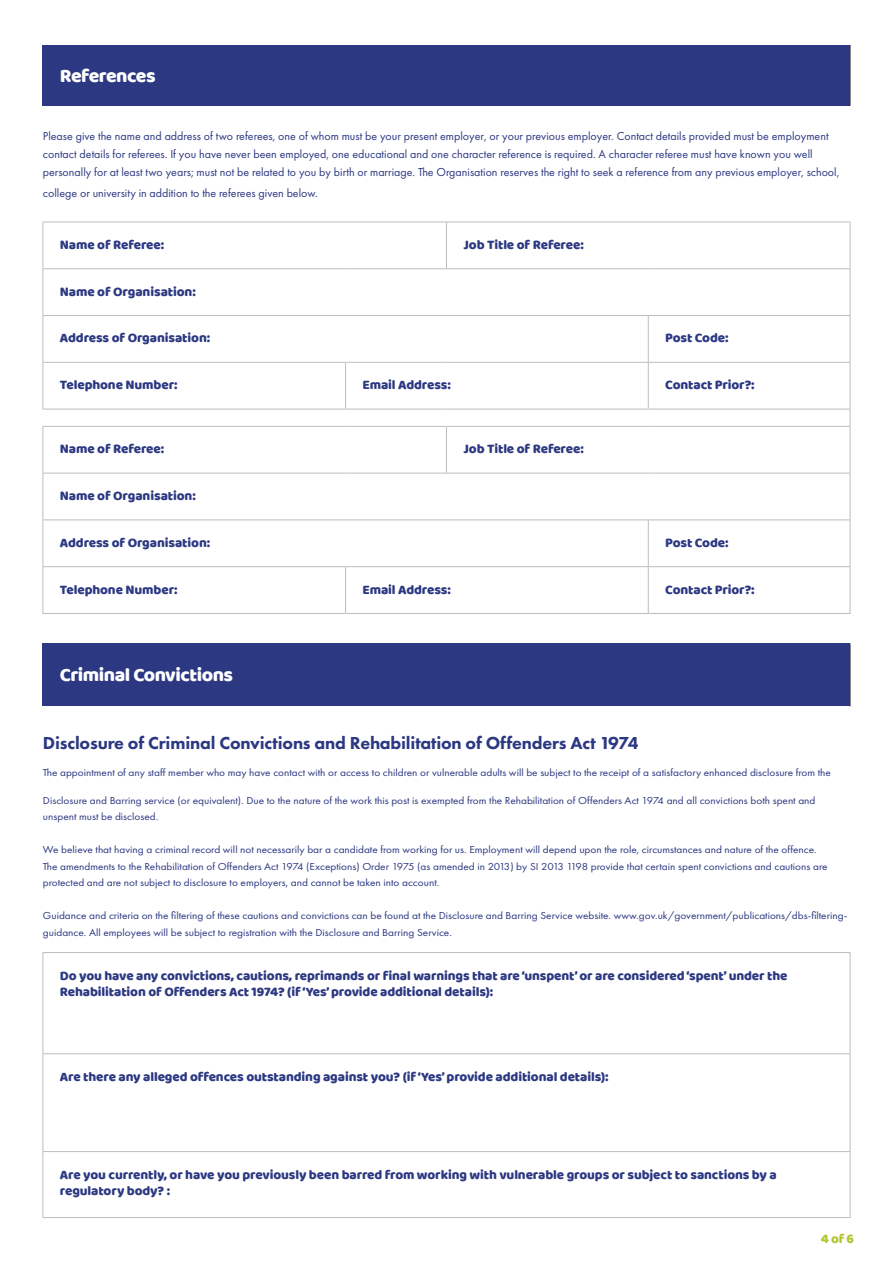
<style>
.page{position:relative;width:893px;height:1263px;background:#fff}
.page>*{position:absolute;margin:0;border:0;box-sizing:border-box;transform-origin:0 0}
.t1{font:19.5px "Baloo Tamma";letter-spacing:-.025em;color:#fff}
.t2{font:800 18px "Futura PT";letter-spacing:-.01em;color:#2c3882}
.t3{font:13.5px/16.2px "Baloo Tamma";letter-spacing:-.01em;color:#2c3882}
.t4{font:13.5px "Baloo Tamma";color:#b3c62f}
.t5{font:12px/18px "Futura PT";color:#2c3882}
.t6{font:10.5px/16.5px "Futura PT";color:#2c3882;scale:1.07 1}
</style>
<div class="page">
<div style="left:43px;top:644px;width:807px;height:62px;background:#2c3882"></div>
<hr style="left:850px;top:644px;width:1px;height:62px;background:#383938">
<hr style="left:43px;top:952px;width:807px;height:1px;background:#bcbdc0">
<hr style="left:43px;top:953px;width:1px;height:100px;background:#bcbdc0">
<hr style="left:850px;top:953px;width:1px;height:100px;background:#bcbdc0">
<hr style="left:43px;top:1053px;width:807px;height:1px;background:#bcbdc0">
<hr style="left:43px;top:1054px;width:1px;height:97px;background:#bcbdc0">
<hr style="left:850px;top:1054px;width:1px;height:97px;background:#bcbdc0">
<hr style="left:43px;top:1151px;width:807px;height:1px;background:#bcbdc0">
<hr style="left:43px;top:1152px;width:1px;height:65px;background:#bcbdc0">
<hr style="left:850px;top:1152px;width:1px;height:65px;background:#bcbdc0">
<hr style="left:43px;top:1217px;width:807px;height:1px;background:#bcbdc0">
<div style="left:43px;top:45px;width:807px;height:61px;background:#2c3882"></div>
<hr style="left:850px;top:45px;width:1px;height:61px;background:#383938">
<hr style="left:43px;top:222px;width:303px;height:1px;background:#bcbdc0">
<hr style="left:43px;top:222px;width:1px;height:46px;background:#bcbdc0">
<hr style="left:346px;top:222px;width:100px;height:1px;background:#bcbdc0">
<hr style="left:446px;top:222px;width:202px;height:1px;background:#bcbdc0">
<hr style="left:446px;top:222px;width:1px;height:46px;background:#bcbdc0">
<hr style="left:648px;top:222px;width:202px;height:1px;background:#bcbdc0">
<hr style="left:850px;top:222px;width:1px;height:46px;background:#bcbdc0">
<hr style="left:43px;top:268px;width:303px;height:1px;background:#bcbdc0">
<hr style="left:43px;top:269px;width:1px;height:46px;background:#bcbdc0">
<hr style="left:346px;top:268px;width:100px;height:1px;background:#bcbdc0">
<hr style="left:446px;top:268px;width:202px;height:1px;background:#bcbdc0">
<hr style="left:648px;top:268px;width:202px;height:1px;background:#bcbdc0">
<hr style="left:850px;top:269px;width:1px;height:46px;background:#bcbdc0">
<hr style="left:43px;top:315px;width:303px;height:1px;background:#bcbdc0">
<hr style="left:43px;top:316px;width:1px;height:46px;background:#bcbdc0">
<hr style="left:346px;top:315px;width:100px;height:1px;background:#bcbdc0">
<hr style="left:446px;top:315px;width:202px;height:1px;background:#bcbdc0">
<hr style="left:648px;top:315px;width:202px;height:1px;background:#bcbdc0">
<hr style="left:648px;top:316px;width:1px;height:46px;background:#bcbdc0">
<hr style="left:850px;top:316px;width:1px;height:46px;background:#bcbdc0">
<hr style="left:43px;top:362px;width:303px;height:1px;background:#bcbdc0">
<hr style="left:43px;top:363px;width:1px;height:46px;background:#bcbdc0">
<hr style="left:346px;top:362px;width:100px;height:1px;background:#bcbdc0">
<hr style="left:345px;top:363px;width:1px;height:46px;background:#bcbdc0">
<hr style="left:446px;top:362px;width:202px;height:1px;background:#bcbdc0">
<hr style="left:648px;top:362px;width:202px;height:1px;background:#bcbdc0">
<hr style="left:648px;top:363px;width:1px;height:46px;background:#bcbdc0">
<hr style="left:850px;top:363px;width:1px;height:46px;background:#bcbdc0">
<hr style="left:43px;top:409px;width:303px;height:1px;background:#bcbdc0">
<hr style="left:346px;top:409px;width:100px;height:1px;background:#bcbdc0">
<hr style="left:446px;top:409px;width:202px;height:1px;background:#bcbdc0">
<hr style="left:648px;top:409px;width:202px;height:1px;background:#bcbdc0">
<svg style="left:850px;top:409px;width:1px;height:17px"></svg>
<hr style="left:43px;top:426px;width:303px;height:1px;background:#bcbdc0">
<hr style="left:43px;top:427px;width:1px;height:46px;background:#bcbdc0">
<hr style="left:346px;top:426px;width:100px;height:1px;background:#bcbdc0">
<hr style="left:446px;top:426px;width:202px;height:1px;background:#bcbdc0">
<hr style="left:446px;top:427px;width:1px;height:46px;background:#bcbdc0">
<hr style="left:648px;top:426px;width:202px;height:1px;background:#bcbdc0">
<hr style="left:850px;top:427px;width:1px;height:46px;background:#bcbdc0">
<hr style="left:43px;top:473px;width:303px;height:1px;background:#bcbdc0">
<hr style="left:43px;top:473px;width:1px;height:46px;background:#bcbdc0">
<hr style="left:346px;top:473px;width:100px;height:1px;background:#bcbdc0">
<hr style="left:446px;top:473px;width:202px;height:1px;background:#bcbdc0">
<hr style="left:648px;top:473px;width:202px;height:1px;background:#bcbdc0">
<hr style="left:850px;top:473px;width:1px;height:46px;background:#bcbdc0">
<hr style="left:43px;top:519px;width:303px;height:1px;background:#bcbdc0">
<hr style="left:43px;top:520px;width:1px;height:46px;background:#bcbdc0">
<hr style="left:346px;top:519px;width:100px;height:1px;background:#bcbdc0">
<hr style="left:446px;top:519px;width:202px;height:1px;background:#bcbdc0">
<hr style="left:648px;top:519px;width:202px;height:1px;background:#bcbdc0">
<hr style="left:648px;top:520px;width:1px;height:46px;background:#bcbdc0">
<hr style="left:850px;top:520px;width:1px;height:46px;background:#bcbdc0">
<hr style="left:43px;top:566px;width:303px;height:1px;background:#bcbdc0">
<hr style="left:43px;top:567px;width:1px;height:46px;background:#bcbdc0">
<hr style="left:346px;top:566px;width:100px;height:1px;background:#bcbdc0">
<hr style="left:345px;top:567px;width:1px;height:46px;background:#bcbdc0">
<hr style="left:446px;top:566px;width:202px;height:1px;background:#bcbdc0">
<hr style="left:648px;top:566px;width:202px;height:1px;background:#bcbdc0">
<hr style="left:648px;top:567px;width:1px;height:46px;background:#bcbdc0">
<hr style="left:850px;top:567px;width:1px;height:46px;background:#bcbdc0">
<hr style="left:43px;top:613px;width:303px;height:1px;background:#bcbdc0">
<hr style="left:346px;top:613px;width:100px;height:1px;background:#bcbdc0">
<hr style="left:446px;top:613px;width:202px;height:1px;background:#bcbdc0">
<hr style="left:648px;top:613px;width:202px;height:1px;background:#bcbdc0">
<p class="t1" style="left:60px;top:64px;width:97px">References</p>
<p class="t5" style="left:43px;top:127px;width:798px">Please give the name and address of two referees, one of whom must be your present employer, or your previous employer. Contact details provided must be employment contact details for referees. If you have never been employed, one educational and one character reference is required. A character referee must have known you well personally for at least two years; must not be related to you by birth or marriage. The Organisation reserves the right to seek a reference from any previous employer, school,</p>
<p class="t5" style="left:43px;top:184px;width:277px">college or university in addition to the referees given below.</p>
<p class="t3" style="left:60px;top:236px;width:106px">Name of Referee:</p>
<p class="t3" style="left:463px;top:236px;width:122px">Job Title of Referee:</p>
<p class="t3" style="left:60px;top:283px;width:137px">Name of Organisation:</p>
<p class="t3" style="left:60px;top:330px;width:152px">Address of Organisation:</p>
<p class="t3" style="left:665px;top:330px;width:65px">Post Code:</p>
<p class="t3" style="left:60px;top:376px;width:119px">Telephone Number:</p>
<p class="t3" style="left:363px;top:376px;width:90px">Email Address:</p>
<p class="t3" style="left:665px;top:376px;width:91px">Contact Prior?:</p>
<p class="t3" style="left:60px;top:440px;width:106px">Name of Referee:</p>
<p class="t3" style="left:463px;top:440px;width:122px">Job Title of Referee:</p>
<p class="t3" style="left:60px;top:487px;width:137px">Name of Organisation:</p>
<p class="t3" style="left:60px;top:534px;width:152px">Address of Organisation:</p>
<p class="t3" style="left:665px;top:534px;width:65px">Post Code:</p>
<p class="t3" style="left:60px;top:581px;width:119px">Telephone Number:</p>
<p class="t3" style="left:363px;top:581px;width:90px">Email Address:</p>
<p class="t3" style="left:665px;top:581px;width:91px">Contact Prior?:</p>
<p class="t1" style="left:60px;top:663px;width:175px">Criminal Convictions</p>
<p class="t2" style="left:43px;top:732px;width:597px">Disclosure of Criminal Convictions and Rehabilitation of Offenders Act 1974</p>
<p class="t6" style="left:43px;top:765px;width:738px">The appointment of any staff member who may have contact with or access to children or vulnerable adults will be subject to the receipt of a satisfactory enhanced disclosure from the</p>
<p class="t6" style="left:43px;top:792px;width:724px">Disclosure and Barring service (or equivalent). Due to the nature of the work this post is exempted from the Rehabilitation of Offenders Act 1974 and all convictions both spent and unspent must be disclosed.</p>
<p class="t6" style="left:43px;top:841px;width:735px">We believe that having a criminal record will not necessarily bar a candidate from working for us. Employment will depend upon the role, circumstances and nature of the offence.<br>The amendments to the Rehabilitation of Offenders Act 1974 (Exceptions) Order 1975 (as amended in 2013) by SI 2013 1198 provide that certain spent convictions and cautions are protected and are not subject to disclosure to employers, and cannot be taken into account.</p>
<p class="t6" style="left:43px;top:907px;width:753px">Guidance and criteria on the filtering of these cautions and convictions can be found at the Disclosure and Barring Service website. www.gov.uk/government/publications/dbs-filtering&shy;guidance. All employees will be subject to registration with the Disclosure and Barring Service.</p>
<p class="t3" style="left:60px;top:967px;width:729px">Do you have any convictions, cautions, reprimands or final warnings that are ‘unspent’ or are considered ‘spent’ under the<br>Rehabilitation of Offenders Act 1974? (if ‘Yes’ provide additional details):</p>
<p class="t3" style="left:60px;top:1068px;width:550px">Are there any alleged offences outstanding against you? (if ‘Yes’ provide additional details):</p>
<p class="t3" style="left:60px;top:1166px;width:718px">Are you currently, or have you previously been barred from working with vulnerable groups or subject to sanctions by a regulatory body? :</p>
<p class="t4" style="left:821px;top:1230px;width:35px">4 of 6</p>
</div>
